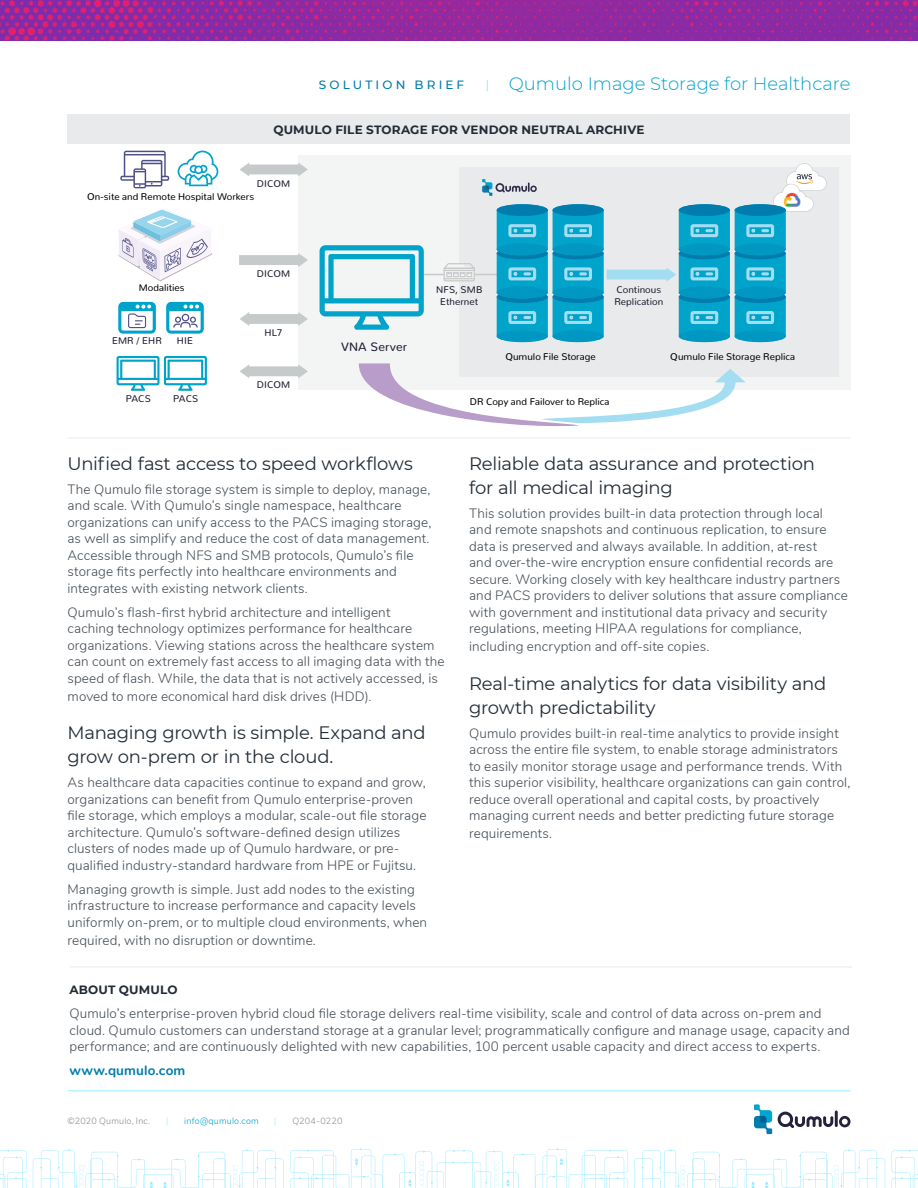
<style>
.page{position:relative;width:918px;height:1188px;background:#fff}
.page>*{position:absolute;margin:0;border:0;box-sizing:border-box;transform-origin:0 0}
.t1{font:18px/24px "Montserrat";letter-spacing:-.015em;color:#222c36}
.t2{font:300 18px "Montserrat";color:#00a3ca}
.t3{font:300 13.5px/16.5px "Nunito";letter-spacing:.01em;color:#424b53}
.t4{font:700 13.5px "Nunito";letter-spacing:.01em;color:#007cac}
.t5{font:12.3px "Nunito";letter-spacing:.01em;color:#1e1e32}
.t6{font:700 12px "Montserrat";letter-spacing:.015em;color:#222c36}
.t7{font:500 12px "Montserrat";letter-spacing:.26em;color:#007cac}
.t8{font:500 12px "Montserrat";color:#97ebff}
.t9{font:9.75px "Nunito";color:#000}
.t10{font:9.75px/11.7px "Nunito";color:#1e1e32;text-align:center}
.t11{font:300 9px "Nunito";letter-spacing:.02em;color:#858b90}
.t12{font:300 9px "Nunito";letter-spacing:.02em;color:#00a3ca}
.t13{font:300 9px "Nunito";color:#97ebff}
</style>
<div class="page">
<hr style="left:69px;top:967px;width:783px;height:1px;background:#e9eaeb">
<div style="left:298px;top:155px;width:552px;height:234px;background:#f3f4f4"></div>
<div style="left:460px;top:167px;width:379px;height:210px;background:#e9eaeb"></div>
<svg style="left:118px;top:209px;width:94px;height:72px"></svg>
<svg style="left:120px;top:151px;width:49px;height:37px"></svg>
<svg style="left:178px;top:151px;width:40px;height:35px"></svg>
<svg style="left:239px;top:253px;width:69px;height:14px"></svg>
<svg style="left:240px;top:163px;width:68px;height:13px"></svg>
<svg style="left:240px;top:364px;width:68px;height:14px"></svg>
<svg style="left:240px;top:312px;width:68px;height:14px"></svg>
<svg style="left:166px;top:302px;width:38px;height:32px"></svg>
<svg style="left:118px;top:302px;width:38px;height:32px"></svg>
<svg style="left:359px;top:363px;width:387px;height:63px"></svg>
<hr style="left:421px;top:274px;width:99px;height:1px;background:#c7cacb">
<svg style="left:437px;top:263px;width:38px;height:18px"></svg>
<hr style="left:444px;top:278px;width:31px;height:1px;background:#c7caca">
<hr style="left:444px;top:270px;width:31px;height:1px;background:#c7caca">
<svg style="left:320px;top:245px;width:104px;height:85px"></svg>
<svg style="left:482px;top:163px;width:345px;height:179px"></svg>
<svg style="left:117px;top:356px;width:90px;height:35px"></svg>
<div style="left:68px;top:114px;width:782px;height:30px;background:#e9eaeb"></div>
<hr style="left:68px;top:438px;width:782px;height:1px;background:#e9eaeb">
<svg style="left:0;top:1148px;width:918px;height:40px"></svg>
<img style="left:0;top:0;width:918px;height:40px">
<svg style="left:778px;top:1112px;width:55px;height:16px"></svg>
<hr style="left:835px;top:1111px;width:3px;height:16px;background:#26213d">
<svg style="left:839px;top:1116px;width:11px;height:11px"></svg>
<svg style="left:754px;top:1104px;width:18px;height:30px"></svg>
<hr style="left:68px;top:1091px;width:782px;height:1px;background:#97ebff">
<p class="t7" style="left:319px;top:76px;width:147px">SOLUTION BRIEF</p>
<p class="t8" style="left:486px;top:76px;width:5px">|</p>
<h1 class="t2" style="left:509px;top:72px;width:343px">Qumulo Image Storage for Healthcare</h1>
<p class="t6" style="left:273px;top:121px;width:373px">QUMULO FILE STORAGE FOR VENDOR NEUTRAL ARCHIVE</p>
<p class="t10" style="left:257px;top:176px;width:35px">DICOM</p>
<p class="t9" style="left:87px;top:189px;width:169px">On-site and Remote Hospital Workers</p>
<p class="t10" style="left:257px;top:267px;width:35px">DICOM</p>
<p class="t9" style="left:139px;top:279px;width:47px">Modalities</p>
<p class="t10" style="left:436px;top:283px;width:48px">NFS, SMB<br>Ethernet</p>
<p class="t10" style="left:614px;top:283px;width:50px;text-align:left">Continous<br>Replication</p>
<p class="t10" style="left:112px;top:334px;width:51px">EMR / EHR</p>
<p class="t10" style="left:177px;top:334px;width:18px">HIE</p>
<p class="t10" style="left:265px;top:326px;width:19px">HL7</p>
<p class="t5" style="left:341px;top:336px;width:68px">VNA Server</p>
<p class="t9" style="left:505px;top:348px;width:92px">Qumulo File Storage</p>
<p class="t9" style="left:670px;top:348px;width:126px">Qumulo File Storage Replica</p>
<p class="t10" style="left:257px;top:378px;width:35px">DICOM</p>
<p class="t10" style="left:126px;top:392px;width:27px">PACS</p>
<p class="t10" style="left:173px;top:392px;width:27px">PACS</p>
<p class="t9" style="left:470px;top:394px;width:141px">DR Copy and Failover to Replica</p>
<h1 class="t1" style="left:68px;top:451px;width:347px">Unified fast access to speed workflows</h1>
<p class="t3" style="left:68px;top:480px;width:366px">The Qumulo file storage system is simple to deploy, manage, and scale. With Qumulo’s single namespace, healthcare organizations can unify access to the PACS imaging storage, as well as simplify and reduce the cost of data management.<br>Accessible through NFS and SMB protocols, Qumulo’s file storage fits perfectly into healthcare environments and integrates with existing network clients.</p>
<p class="t3" style="left:68px;top:603px;width:379px">Qumulo’s flash-first hybrid architecture and intelligent<br>caching technology optimizes performance for healthcare organizations. Viewing stations across the healthcare system can count on extremely fast access to all imaging data with the speed of flash. While, the data that is not actively accessed, is</p>
<p class="t3" style="left:68px;top:687px;width:305px">moved to more economical hard disk drives (HDD).</p>
<h1 class="t1" style="left:68px;top:720px;width:360px">Managing growth is simple. Expand and grow on-prem or in the cloud.</h1>
<p class="t3" style="left:68px;top:773px;width:361px">As healthcare data capacities continue to expand and grow, organizations can benefit from Qumulo enterprise-proven file storage, which employs a modular, scale-out file storage architecture. Qumulo’s software-defined design utilizes clusters of nodes made up of Qumulo hardware, or pre&shy;qualified industry-standard hardware from HPE or Fujitsu.</p>
<p class="t3" style="left:68px;top:880px;width:361px">Managing growth is simple. Just add nodes to the existing infrastructure to increase performance and capacity levels uniformly on-prem, or to multiple cloud environments, when</p>
<p class="t3" style="left:68px;top:931px;width:250px">required, with no disruption or downtime.</p>
<h1 class="t1" style="left:469px;top:451px;width:347px">Reliable data assurance and protection for all medical imaging</h1>
<p class="t3" style="left:469px;top:504px;width:380px">This solution provides built-in data protection through local and remote snapshots and continuous replication, to ensure data is preserved and always available. In addition, at-rest<br>and over-the-wire encryption ensure confidential records are secure. Working closely with key healthcare industry partners and PACS providers to deliver solutions that assure compliance with government and institutional data privacy and security regulations, meeting HIPAA regulations for compliance,</p>
<p class="t3" style="left:469px;top:638px;width:242px">including encryption and off-site copies.</p>
<h1 class="t1" style="left:469px;top:671px;width:359px">Real-time analytics for data visibility and growth predictability</h1>
<p class="t3" style="left:469px;top:724px;width:383px">Qumulo provides built-in real-time analytics to provide insight across the entire file system, to enable storage administrators to easily monitor storage usage and performance trends. With this superior visibility, healthcare organizations can gain control, reduce overall operational and capital costs, by proactively managing current needs and better predicting future storage</p>
<p class="t3" style="left:469px;top:824px;width:85px">requirements.</p>
<p class="t6" style="left:69px;top:981px;width:110px">ABOUT QUMULO</p>
<p class="t3" style="left:69px;top:1005px;width:782px">Qumulo’s enterprise-proven hybrid cloud file storage delivers real-time visibility, scale and control of data across on-prem and cloud. Qumulo customers can understand storage at a granular level; programmatically configure and manage usage, capacity and performance; and are continuously delighted with new capabilities, 100 percent usable capacity and direct access to experts.</p>
<p class="t4" style="left:69px;top:1060px;width:117px">www.qumulo.com</p>
<p class="t11" style="left:68px;top:1114px;width:84px">©2020 Qumulo, Inc.</p>
<p class="t13" style="left:166px;top:1114px;width:4px">|</p>
<p class="t12" style="left:184px;top:1114px;width:76px">info@qumulo.com</p>
<p class="t13" style="left:274px;top:1114px;width:4px">|</p>
<p class="t11" style="left:292px;top:1114px;width:52px">Q204-0220</p>
</div>
